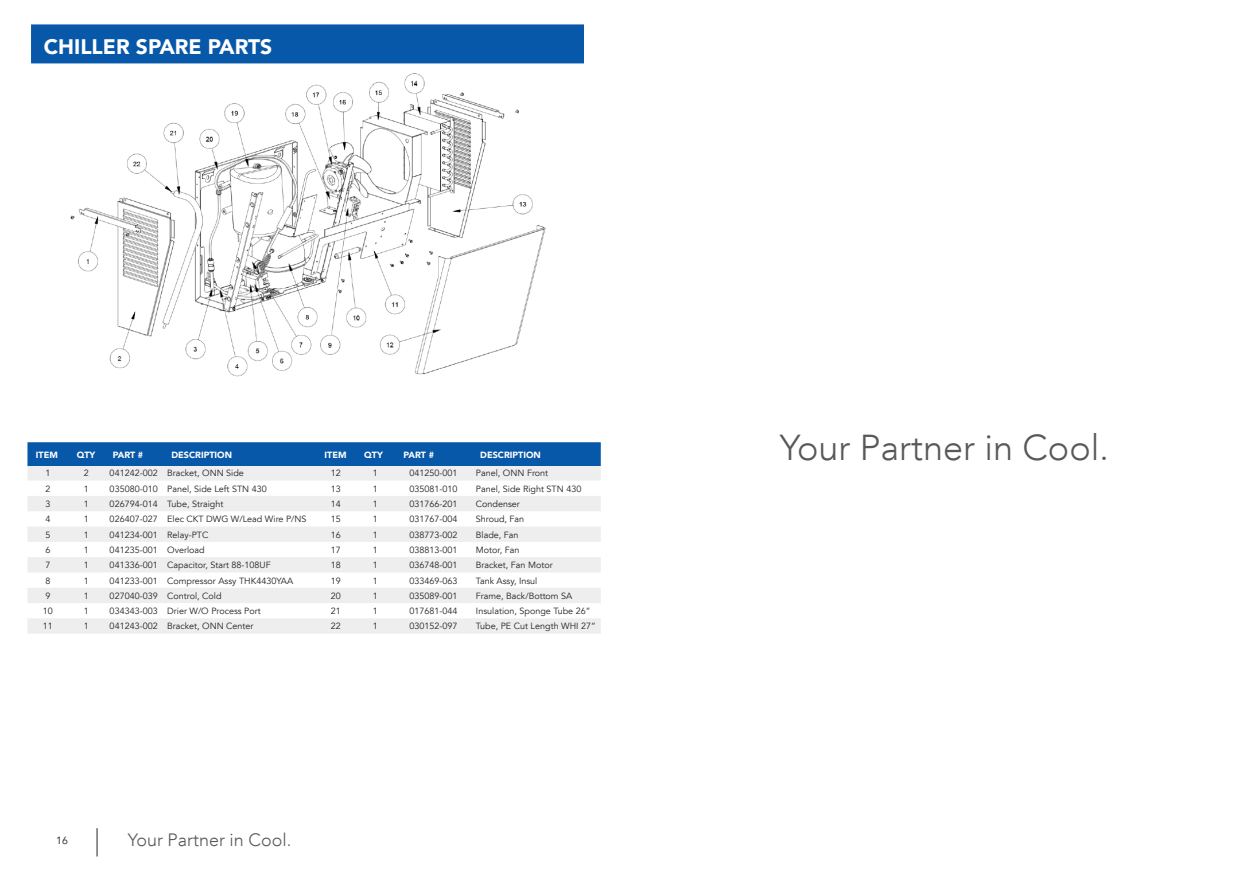
<style>
.page{position:relative;width:1259px;height:893px;background:#fff}
.page>*{position:absolute;margin:0;border:0;box-sizing:border-box;transform-origin:0 0}
.t1{font:300 36px "Avenir LT";color:#57585a}
.Heading_1{font:900 21px "Avenir LT";color:#fff}
.t2{font:300 17.85px "Avenir LT";color:#57585a}
.t3{font:10.5px "Avenir LT";color:#231f20}
.Bullets{font:9px "Avenir LT";color:#231f20}
.Bullets-2{font:900 9px "Avenir LT";color:#fff}
</style>
<div class="page">
<hr style="left:96px;top:828px;width:2px;height:28px;background:#6c6d70">
<div style="left:31px;top:24px;width:553px;height:39px;background:#0758a8"></div>
<img style="left:70px;top:73px;width:475px;height:304px">
<div style="left:27px;top:442px;width:574px;height:24px;background:#0758a8"></div>
<svg style="left:27px;top:466px;width:574px;height:168px;fill:#eeeeef"></svg>
<p class="Heading_1" style="left:44px;top:34px;width:230px">CHILLER SPARE PARTS</p>
<p class="Bullets-2" style="left:36px;top:449px;width:23px">ITEM</p>
<p class="Bullets-2" style="left:77px;top:449px;width:20px">QTY</p>
<p class="Bullets-2" style="left:113px;top:449px;width:32px">PART #</p>
<p class="Bullets-2" style="left:171px;top:449px;width:62px">DESCRIPTION</p>
<p class="Bullets-2" style="left:324px;top:449px;width:23px">ITEM</p>
<p class="Bullets-2" style="left:364px;top:449px;width:20px">QTY</p>
<p class="Bullets-2" style="left:404px;top:449px;width:32px">PART #</p>
<p class="Bullets-2" style="left:480px;top:449px;width:62px">DESCRIPTION</p>
<p class="Bullets" style="left:45px;top:468px;width:7px">1</p>
<p class="Bullets" style="left:84px;top:468px;width:7px">2</p>
<p class="Bullets" style="left:110px;top:468px;width:50px">041242-002</p>
<p class="Bullets" style="left:167px;top:468px;width:78px">Bracket, ONN Side</p>
<p class="Bullets" style="left:331px;top:468px;width:12px">12</p>
<p class="Bullets" style="left:373px;top:468px;width:7px">1</p>
<p class="Bullets" style="left:409px;top:468px;width:50px">041250-001</p>
<p class="Bullets" style="left:476px;top:468px;width:74px">Panel, ONN Front</p>
<p class="Bullets" style="left:45px;top:483px;width:7px">2</p>
<p class="Bullets" style="left:84px;top:483px;width:7px">1</p>
<p class="Bullets" style="left:110px;top:483px;width:50px">035080-010</p>
<p class="Bullets" style="left:167px;top:483px;width:101px">Panel, Side Left STN 430</p>
<p class="Bullets" style="left:331px;top:483px;width:12px">13</p>
<p class="Bullets" style="left:373px;top:483px;width:7px">1</p>
<p class="Bullets" style="left:409px;top:483px;width:50px">035081-010</p>
<p class="Bullets" style="left:476px;top:483px;width:107px">Panel, Side Right STN 430</p>
<p class="Bullets" style="left:45px;top:499px;width:7px">3</p>
<p class="Bullets" style="left:84px;top:499px;width:7px">1</p>
<p class="Bullets" style="left:110px;top:499px;width:50px">026794-014</p>
<p class="Bullets" style="left:167px;top:499px;width:58px">Tube, Straight</p>
<p class="Bullets" style="left:331px;top:499px;width:12px">14</p>
<p class="Bullets" style="left:373px;top:499px;width:7px">1</p>
<p class="Bullets" style="left:409px;top:499px;width:50px">031766-201</p>
<p class="Bullets" style="left:476px;top:499px;width:46px">Condenser</p>
<p class="Bullets" style="left:45px;top:514px;width:7px">4</p>
<p class="Bullets" style="left:84px;top:514px;width:7px">1</p>
<p class="Bullets" style="left:110px;top:514px;width:50px">026407-027</p>
<p class="Bullets" style="left:167px;top:514px;width:141px">Elec CKT DWG W/Lead Wire P/NS</p>
<p class="Bullets" style="left:331px;top:514px;width:12px">15</p>
<p class="Bullets" style="left:373px;top:514px;width:7px">1</p>
<p class="Bullets" style="left:409px;top:514px;width:50px">031767-004</p>
<p class="Bullets" style="left:476px;top:514px;width:50px">Shroud, Fan</p>
<p class="Bullets" style="left:45px;top:529px;width:7px">5</p>
<p class="Bullets" style="left:84px;top:529px;width:7px">1</p>
<p class="Bullets" style="left:110px;top:529px;width:50px">041234-001</p>
<p class="Bullets" style="left:167px;top:529px;width:43px">Relay-PTC</p>
<p class="Bullets" style="left:331px;top:529px;width:12px">16</p>
<p class="Bullets" style="left:373px;top:529px;width:7px">1</p>
<p class="Bullets" style="left:409px;top:529px;width:50px">038773-002</p>
<p class="Bullets" style="left:476px;top:529px;width:44px">Blade, Fan</p>
<p class="Bullets" style="left:45px;top:545px;width:7px">6</p>
<p class="Bullets" style="left:84px;top:545px;width:7px">1</p>
<p class="Bullets" style="left:110px;top:545px;width:50px">041235-001</p>
<p class="Bullets" style="left:167px;top:545px;width:39px">Overload</p>
<p class="Bullets" style="left:331px;top:545px;width:12px">17</p>
<p class="Bullets" style="left:373px;top:545px;width:7px">1</p>
<p class="Bullets" style="left:409px;top:545px;width:50px">038813-001</p>
<p class="Bullets" style="left:476px;top:545px;width:45px">Motor, Fan</p>
<p class="Bullets" style="left:45px;top:560px;width:7px">7</p>
<p class="Bullets" style="left:84px;top:560px;width:7px">1</p>
<p class="Bullets" style="left:110px;top:560px;width:50px">041336-001</p>
<p class="Bullets" style="left:167px;top:560px;width:105px">Capacitor, Start 88-108UF</p>
<p class="Bullets" style="left:331px;top:560px;width:12px">18</p>
<p class="Bullets" style="left:373px;top:560px;width:7px">1</p>
<p class="Bullets" style="left:409px;top:560px;width:50px">036748-001</p>
<p class="Bullets" style="left:476px;top:560px;width:78px">Bracket, Fan Motor</p>
<p class="Bullets" style="left:45px;top:575px;width:7px">8</p>
<p class="Bullets" style="left:84px;top:575px;width:7px">1</p>
<p class="Bullets" style="left:110px;top:575px;width:50px">041233-001</p>
<p class="Bullets" style="left:167px;top:575px;width:128px">Compressor Assy THK4430YAA</p>
<p class="Bullets" style="left:331px;top:575px;width:12px">19</p>
<p class="Bullets" style="left:373px;top:575px;width:7px">1</p>
<p class="Bullets" style="left:409px;top:575px;width:50px">033469-063</p>
<p class="Bullets" style="left:476px;top:575px;width:63px">Tank Assy, Insul</p>
<p class="Bullets" style="left:45px;top:591px;width:7px">9</p>
<p class="Bullets" style="left:84px;top:591px;width:7px">1</p>
<p class="Bullets" style="left:110px;top:591px;width:50px">027040-039</p>
<p class="Bullets" style="left:167px;top:591px;width:56px">Control, Cold</p>
<p class="Bullets" style="left:331px;top:591px;width:12px">20</p>
<p class="Bullets" style="left:373px;top:591px;width:7px">1</p>
<p class="Bullets" style="left:409px;top:591px;width:50px">035089-001</p>
<p class="Bullets" style="left:476px;top:591px;width:98px">Frame, Back/Bottom SA</p>
<p class="Bullets" style="left:43px;top:606px;width:12px">10</p>
<p class="Bullets" style="left:84px;top:606px;width:7px">1</p>
<p class="Bullets" style="left:110px;top:606px;width:50px">034343-003</p>
<p class="Bullets" style="left:167px;top:606px;width:95px">Drier W/O Process Port</p>
<p class="Bullets" style="left:331px;top:606px;width:12px">21</p>
<p class="Bullets" style="left:373px;top:606px;width:7px">1</p>
<p class="Bullets" style="left:409px;top:606px;width:50px">017681-044</p>
<p class="Bullets" style="left:476px;top:606px;width:116px">Insulation, Sponge Tube 26”</p>
<p class="Bullets" style="left:43px;top:621px;width:12px">11</p>
<p class="Bullets" style="left:84px;top:621px;width:7px">1</p>
<p class="Bullets" style="left:110px;top:621px;width:50px">041243-002</p>
<p class="Bullets" style="left:167px;top:621px;width:88px">Bracket, ONN Center</p>
<p class="Bullets" style="left:331px;top:621px;width:12px">22</p>
<p class="Bullets" style="left:373px;top:621px;width:7px">1</p>
<p class="Bullets" style="left:409px;top:621px;width:50px">030152-097</p>
<p class="Bullets" style="left:476px;top:621px;width:121px">Tube, PE Cut Length WHI 27”</p>
<p class="t3" style="left:56px;top:834px;width:13px">16</p>
<h3 class="t2" style="left:128px;top:830px;width:165px">Your Partner in Cool.</h3>
<h1 class="t1" style="left:779px;top:427px;width:330px">Your Partner in Cool.</h1>
</div>
